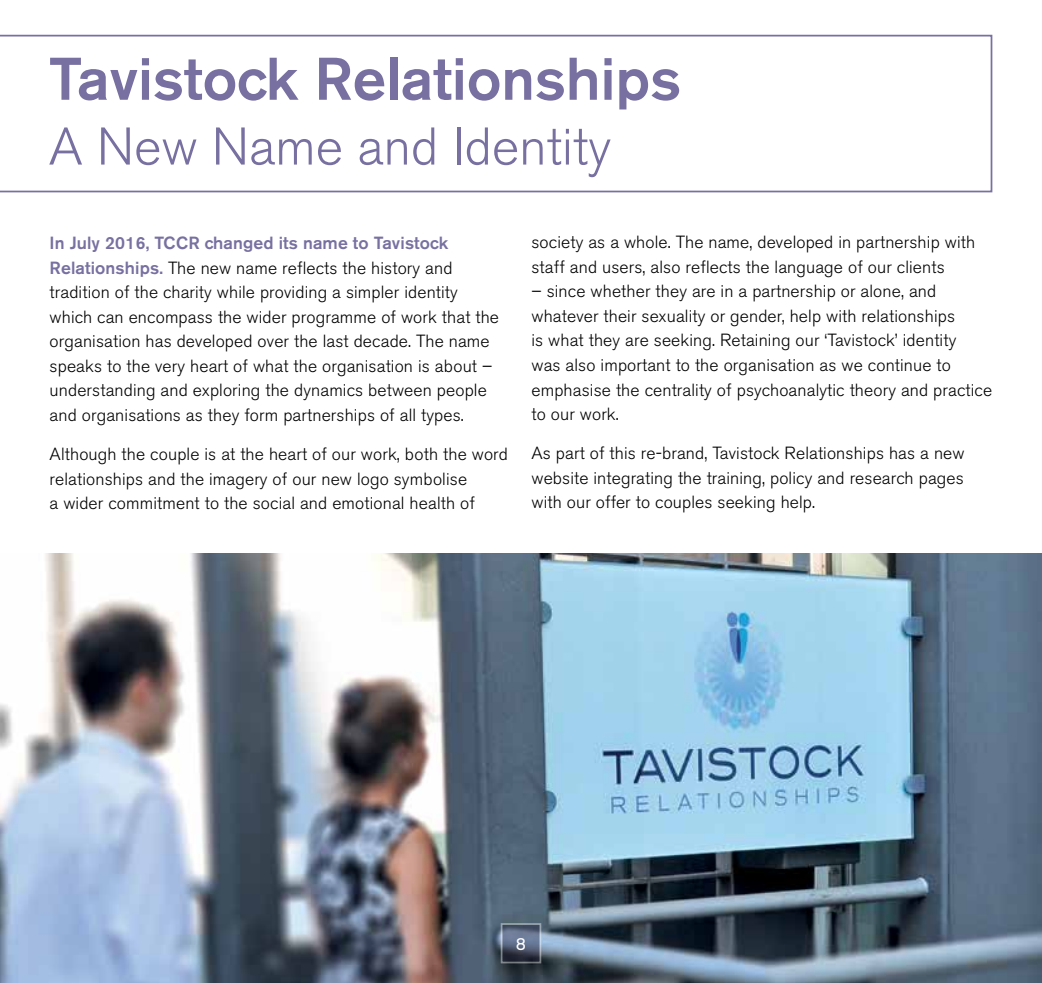
<style>
.page{position:relative;width:1042px;height:983px;background:#fff}
.page>*{position:absolute;margin:0;border:0;box-sizing:border-box;transform-origin:0 0}
.t1{font:500 59.5px "Akzidenz Grotesk BE";color:#7770a1}
.t2{font:300 52.5px "Akzidenz Grotesk BE";color:#7770a1}
.t3{font:300 17.5px/24.5px "Akzidenz Grotesk BE";letter-spacing:.01em;color:#000}
.t4{font:17.5px "Akzidenz Grotesk BE";color:#fff}
.s1{font-weight:500;color:#7770a1}
</style>
<div class="page">
<img style="left:0;top:553px;width:1042px;height:429px">
<svg style="left:0;top:35px;width:992px;height:157px"></svg>
<svg style="left:501px;top:922px;width:40px;height:41px;background:#586377"></svg>
<h1 class="t1" style="left:49px;top:42px;width:634px">Tavistock Relationships</h1>
<h2 class="t2" style="left:49px;top:117px;width:564px">A New Name and Identity</h2>
<p class="t3" style="left:50px;top:231px;width:451px"><span class="s1">In July 2016, TCCR changed its name to Tavistock Relationships.</span> The new name reflects the history and tradition of the charity while providing a simpler identity which can encompass the wider programme of work that the organisation has developed over the last decade. The name speaks to the very heart of what the organisation is about – understanding and exploring the dynamics between people and organisations as they form partnerships of all types.</p>
<p class="t3" style="left:50px;top:442px;width:460px">Although the couple is at the heart of our work, both the word relationships and the imagery of our new logo symbolise<br>a wider commitment to the social and emotional health of</p>
<p class="t3" style="left:531px;top:230px;width:445px">society as a whole. The name, developed in partnership with staff and users, also reflects the language of our clients</p>
<p class="t3" style="left:531px;top:279px;width:462px">– since whether they are in a partnership or alone, and whatever their sexuality or gender, help with relationships<br>is what they are seeking. Retaining our ‘Tavistock’ identity<br>was also important to the organisation as we continue to emphasise the centrality of psychoanalytic theory and practice to our work.</p>
<p class="t3" style="left:531px;top:441px;width:434px;text-align:justify">As part of this re-brand, Tavistock Relationships has a new website integrating the training, policy and research pages with our offer to couples seeking help.</p>
<p class="t4" style="left:516px;top:933px;width:12px">8</p>
</div>
